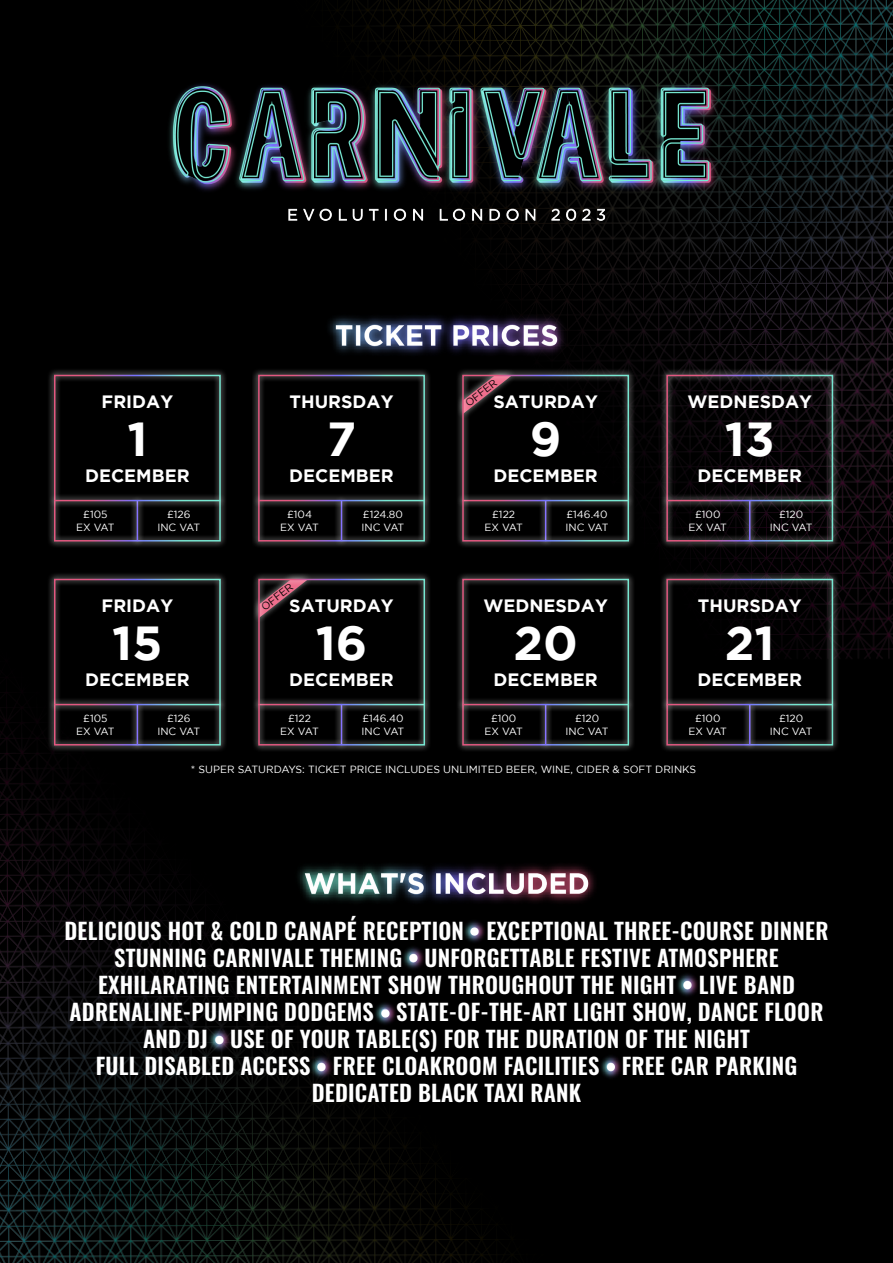
<style>
.page{position:relative;width:893px;height:1263px;background:#000}
.page>*{position:absolute;margin:0;border:0;box-sizing:border-box;transform-origin:0 0}
.t1{font:700 47.7px "Gotham";color:#fff}
.t2{font:600 22.5px/27px "Oswald";letter-spacing:.01em;color:#fff;text-align:center}
.t3{font:700 17.85px "Gotham";color:#fff}
.t4{font:10.35px "Gotham";color:#fff}
.t5{font:10.35px "Gotham";color:#000}
</style>
<div class="page">
<img style="left:337px;top:0;width:556px;height:659px">
<img style="left:0;top:589px;width:660px;height:674px">
<img style="left:169px;top:81px;width:576px;height:168px">
<img style="left:329px;top:306px;width:285px;height:58px">
<img style="left:279px;top:855px;width:335px;height:57px">
<img style="left:596px;top:1053px;width:29px;height:27px">
<img style="left:677px;top:974px;width:21px;height:22px">
<img style="left:307px;top:1053px;width:29px;height:27px">
<img style="left:205px;top:1027px;width:29px;height:27px">
<img style="left:371px;top:1000px;width:29px;height:27px">
<img style="left:399px;top:944px;width:29px;height:27px">
<img style="left:460px;top:918px;width:29px;height:27px">
<div style="left:48px;top:368px;width:179px;height:180px;background:#fff;opacity:.6"></div>
<svg style="left:53px;top:374px;width:169px;height:168px"></svg>
<div style="left:130px;top:495px;width:15px;height:52px;background:#fff;opacity:.6"></div>
<hr style="left:137px;top:501px;width:1px;height:40px;background:#8672ff">
<div style="left:48px;top:493px;width:179px;height:15px;background:#fff;opacity:.6"></div>
<hr style="left:54px;top:500px;width:166px;height:1px;background:#fff">
<div style="left:48px;top:572px;width:179px;height:180px;background:#fff;opacity:.6"></div>
<svg style="left:53px;top:578px;width:169px;height:168px"></svg>
<div style="left:130px;top:699px;width:15px;height:52px;background:#fff;opacity:.6"></div>
<hr style="left:137px;top:705px;width:1px;height:40px;background:#8672ff">
<div style="left:48px;top:697px;width:179px;height:15px;background:#fff;opacity:.6"></div>
<hr style="left:54px;top:704px;width:166px;height:1px;background:#fff">
<div style="left:456px;top:572px;width:180px;height:180px;background:#fff;opacity:.6"></div>
<svg style="left:461px;top:578px;width:169px;height:168px"></svg>
<div style="left:538px;top:699px;width:15px;height:52px;background:#fff;opacity:.6"></div>
<hr style="left:545px;top:705px;width:1px;height:40px;background:#8672ff">
<div style="left:456px;top:697px;width:179px;height:15px;background:#fff;opacity:.6"></div>
<hr style="left:462px;top:704px;width:167px;height:1px;background:#fff">
<div style="left:252px;top:368px;width:179px;height:180px;background:#fff;opacity:.6"></div>
<svg style="left:257px;top:374px;width:169px;height:168px"></svg>
<div style="left:334px;top:495px;width:15px;height:52px;background:#fff;opacity:.6"></div>
<hr style="left:341px;top:501px;width:1px;height:40px;background:#8672ff">
<div style="left:252px;top:493px;width:179px;height:15px;background:#fff;opacity:.6"></div>
<hr style="left:258px;top:500px;width:167px;height:1px;background:#fff">
<div style="left:660px;top:368px;width:180px;height:180px;background:#fff;opacity:.6"></div>
<svg style="left:666px;top:374px;width:168px;height:168px"></svg>
<div style="left:742px;top:495px;width:15px;height:52px;background:#fff;opacity:.6"></div>
<hr style="left:749px;top:501px;width:1px;height:40px;background:#8672ff">
<div style="left:660px;top:493px;width:179px;height:15px;background:#fff;opacity:.6"></div>
<hr style="left:667px;top:500px;width:166px;height:1px;background:#fff">
<div style="left:660px;top:572px;width:180px;height:180px;background:#fff;opacity:.6"></div>
<svg style="left:666px;top:578px;width:168px;height:168px"></svg>
<div style="left:742px;top:699px;width:15px;height:52px;background:#fff;opacity:.6"></div>
<hr style="left:749px;top:705px;width:1px;height:40px;background:#8672ff">
<div style="left:660px;top:697px;width:179px;height:15px;background:#fff;opacity:.6"></div>
<hr style="left:667px;top:704px;width:166px;height:1px;background:#fff">
<div style="left:456px;top:368px;width:180px;height:180px;background:#fff;opacity:.6"></div>
<svg style="left:461px;top:374px;width:169px;height:168px"></svg>
<div style="left:252px;top:572px;width:180px;height:180px;background:#fff;opacity:.6"></div>
<svg style="left:258px;top:578px;width:168px;height:168px"></svg>
<p class="t3" style="left:102px;top:391px;width:73px">FRIDAY</p>
<p class="t3" style="left:290px;top:391px;width:105px">THURSDAY</p>
<p class="t5" style="left:463px;top:400px;width:39px;rotate:-38deg">OFFER</p>
<p class="t3" style="left:493px;top:391px;width:106px">SATURDAY</p>
<p class="t3" style="left:688px;top:391px;width:126px">WEDNESDAY</p>
<p class="t1" style="left:127px;top:411px;width:22px">1</p>
<p class="t3" style="left:85px;top:466px;width:106px">DECEMBER</p>
<p class="t1" style="left:327px;top:411px;width:31px">7</p>
<p class="t3" style="left:289px;top:466px;width:106px">DECEMBER</p>
<p class="t1" style="left:530px;top:411px;width:33px">9</p>
<p class="t3" style="left:493px;top:466px;width:106px">DECEMBER</p>
<p class="t1" style="left:725px;top:411px;width:51px">13</p>
<p class="t3" style="left:698px;top:466px;width:106px">DECEMBER</p>
<p class="t4" style="left:83px;top:509px;width:26px">£105</p>
<p class="t4" style="left:76px;top:521px;width:40px">EX VAT</p>
<p class="t4" style="left:167px;top:509px;width:25px">£126</p>
<p class="t4" style="left:157px;top:521px;width:44px">INC VAT</p>
<p class="t4" style="left:287px;top:509px;width:26px">£104</p>
<p class="t4" style="left:280px;top:521px;width:40px">EX VAT</p>
<p class="t4" style="left:363px;top:509px;width:41px">£124.80</p>
<p class="t4" style="left:361px;top:521px;width:44px">INC VAT</p>
<p class="t4" style="left:492px;top:509px;width:24px">£122</p>
<p class="t4" style="left:484px;top:521px;width:40px">EX VAT</p>
<p class="t4" style="left:566px;top:509px;width:43px">£146.40</p>
<p class="t4" style="left:566px;top:521px;width:44px">INC VAT</p>
<p class="t4" style="left:695px;top:509px;width:27px">£100</p>
<p class="t4" style="left:689px;top:521px;width:40px">EX VAT</p>
<p class="t4" style="left:779px;top:509px;width:26px">£120</p>
<p class="t4" style="left:770px;top:521px;width:44px">INC VAT</p>
<p class="t3" style="left:102px;top:595px;width:73px">FRIDAY</p>
<p class="t5" style="left:259px;top:604px;width:39px;rotate:-38deg">OFFER</p>
<p class="t3" style="left:289px;top:595px;width:106px">SATURDAY</p>
<p class="t3" style="left:483px;top:595px;width:126px">WEDNESDAY</p>
<p class="t3" style="left:698px;top:595px;width:105px">THURSDAY</p>
<p class="t1" style="left:112px;top:615px;width:52px">15</p>
<p class="t3" style="left:85px;top:670px;width:106px">DECEMBER</p>
<p class="t1" style="left:316px;top:615px;width:53px">16</p>
<p class="t3" style="left:289px;top:670px;width:106px">DECEMBER</p>
<p class="t1" style="left:513px;top:615px;width:66px">20</p>
<p class="t3" style="left:493px;top:670px;width:106px">DECEMBER</p>
<p class="t1" style="left:725px;top:615px;width:51px">21</p>
<p class="t3" style="left:698px;top:670px;width:106px">DECEMBER</p>
<p class="t4" style="left:83px;top:713px;width:26px">£105</p>
<p class="t4" style="left:76px;top:725px;width:40px">EX VAT</p>
<p class="t4" style="left:167px;top:713px;width:25px">£126</p>
<p class="t4" style="left:157px;top:725px;width:44px">INC VAT</p>
<p class="t4" style="left:288px;top:713px;width:24px">£122</p>
<p class="t4" style="left:280px;top:725px;width:40px">EX VAT</p>
<p class="t4" style="left:362px;top:713px;width:43px">£146.40</p>
<p class="t4" style="left:361px;top:725px;width:44px">INC VAT</p>
<p class="t4" style="left:491px;top:713px;width:27px">£100</p>
<p class="t4" style="left:484px;top:725px;width:40px">EX VAT</p>
<p class="t4" style="left:575px;top:713px;width:26px">£120</p>
<p class="t4" style="left:566px;top:725px;width:44px">INC VAT</p>
<p class="t4" style="left:695px;top:713px;width:27px">£100</p>
<p class="t4" style="left:689px;top:725px;width:40px">EX VAT</p>
<p class="t4" style="left:779px;top:713px;width:26px">£120</p>
<p class="t4" style="left:770px;top:725px;width:44px">INC VAT</p>
<p class="t4" style="left:191px;top:763px;width:507px">* SUPER SATURDAYS: TICKET PRICE INCLUDES UNLIMITED BEER, WINE, CIDER &amp; SOFT DRINKS</p>
<p class="t2" style="left:65px;top:919px;width:765px">DELICIOUS HOT &amp; COLD CANAPÉ RECEPTION • EXCEPTIONAL THREE-COURSE DINNER<br>STUNNING CARNIVALE THEMING • UNFORGETTABLE FESTIVE ATMOSPHERE</p>
<p class="t2" style="left:98px;top:973px;width:698px">EXHILARATING ENTERTAINMENT SHOW THROUGHOUT THE NIGHT • LIVE BAND</p>
<p class="t2" style="left:70px;top:1000px;width:755px">ADRENALINE-PUMPING DODGEMS • STATE-OF-THE-ART LIGHT SHOW, DANCE FLOOR</p>
<p class="t2" style="left:143px;top:1027px;width:608px">AND DJ • USE OF YOUR TABLE(S) FOR THE DURATION OF THE NIGHT</p>
<p class="t2" style="left:96px;top:1054px;width:703px">FULL DISABLED ACCESS • FREE CLOAKROOM FACILITIES • FREE CAR PARKING</p>
<p class="t2" style="left:312px;top:1081px;width:271px">DEDICATED BLACK TAXI RANK</p>
</div>
